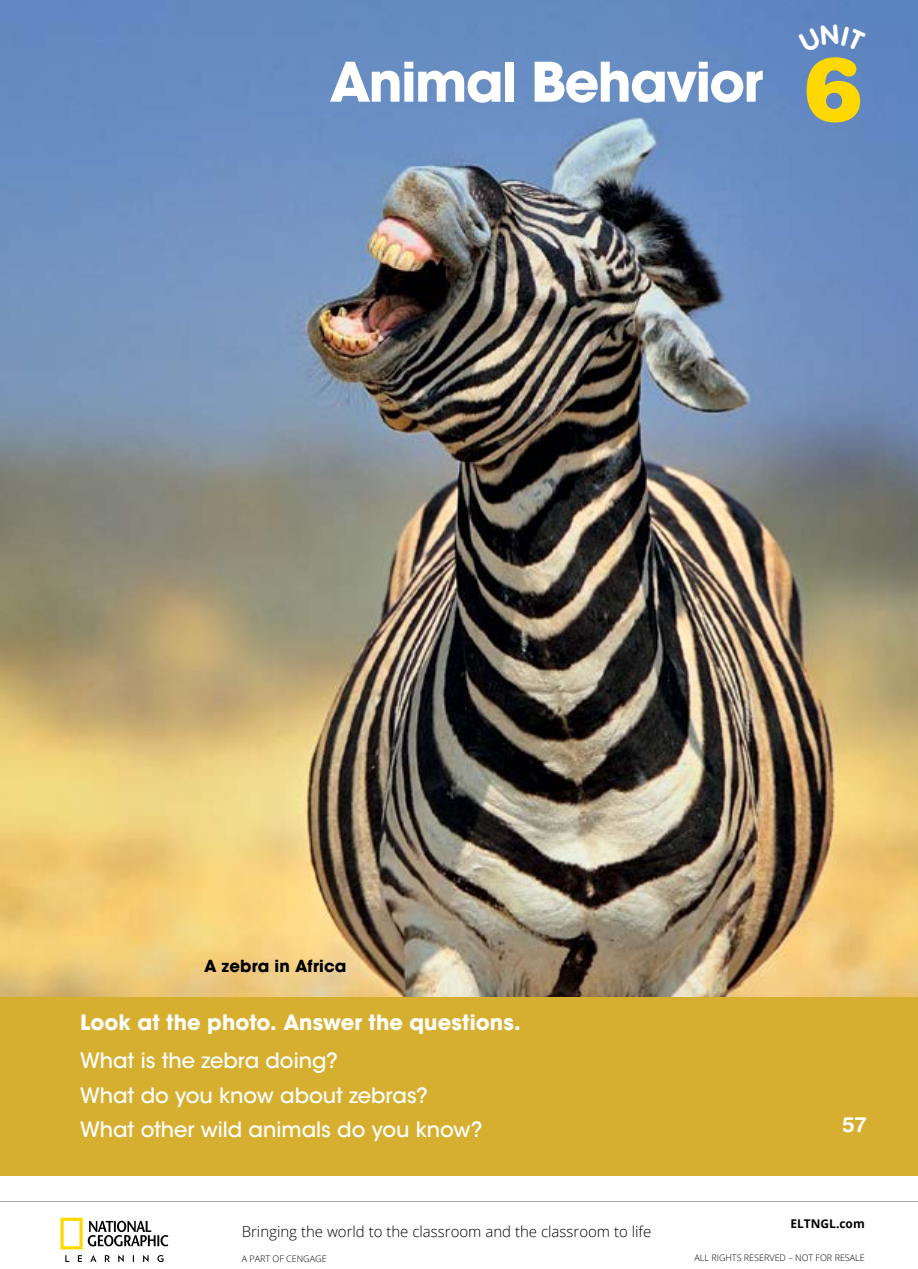
<style>
.page{position:relative;width:918px;height:1269px;background:#fff}
.page>*{position:absolute;margin:0;border:0;box-sizing:border-box;transform-origin:0 0}
.t1{font:700 54px "ITC Avant Garde Std";letter-spacing:-.03em;color:#fff}
.t2{font:500 21px/34.5px "ITC Avant Garde Std";color:#fff}
.t3{font:700 21px "ITC Avant Garde Std";letter-spacing:.005em;color:#fff}
.t4{font:700 21px "Helvetica Rounded LT Std";color:#fff}
.t5{font:700 16.5px "ITC Avant Garde Std";letter-spacing:.01em;color:#000}
.t6{font:300 15px "Open Sans";color:#000}
.t7{font:700 12px "Open Sans";color:#000}
.t8{font:300 9px "Open Sans";color:#000}
.s1{font-family:"Helvetica Rounded LT Std";font-weight:900;font-size:90px;color:#ffd800}
</style>
<div class="page">
<svg style="left:65px;top:1255px;width:4px;height:7px"></svg>
<svg style="left:78px;top:1255px;width:4px;height:7px"></svg>
<svg style="left:90px;top:1255px;width:7px;height:7px"></svg>
<svg style="left:105px;top:1255px;width:5px;height:7px"></svg>
<svg style="left:118px;top:1255px;width:6px;height:7px"></svg>
<svg style="left:143px;top:1255px;width:6px;height:7px"></svg>
<svg style="left:157px;top:1255px;width:6px;height:7px"></svg>
<svg style="left:60px;top:1218px;width:108px;height:31px"></svg>
<hr style="left:0;top:1202px;width:918px;height:1px;background:#a7a9ac">
<img style="left:0;top:0;width:918px;height:997px">
<div style="left:0;top:997px;width:918px;height:178px;background:#d7af30"></div>
<div style="left:798px;top:24px;width:68px;height:28px;background:#5e85c0"></div>
<h1 class="t1" style="left:330px;top:47px;width:535px">Animal Behavior <span class="s1">6</span></h1>
<p class="t5" style="left:204px;top:955px;width:144px">A zebra in Africa</p>
<p class="t3" style="left:80px;top:1008px;width:442px">Look at the photo. Answer the questions.</p>
<p class="t2" style="left:80px;top:1043px;width:404px">What is the zebra doing?<br>What do you know about zebras?<br>What other wild animals do you know?</p>
<p class="t6" style="left:242px;top:1222px;width:411px">Bringing the world to the classroom and the classroom to life</p>
<p class="t8" style="left:242px;top:1252px;width:86px">A PART OF CENGAGE</p>
<p class="t4" style="left:842px;top:1112px;width:26px">57</p>
<p class="t7" style="left:790px;top:1215px;width:76px">ELTNGL.com</p>
<p class="t8" style="left:694px;top:1252px;width:172px">ALL RIGHTS RESERVED – NOT FOR RESALE</p>
</div>
